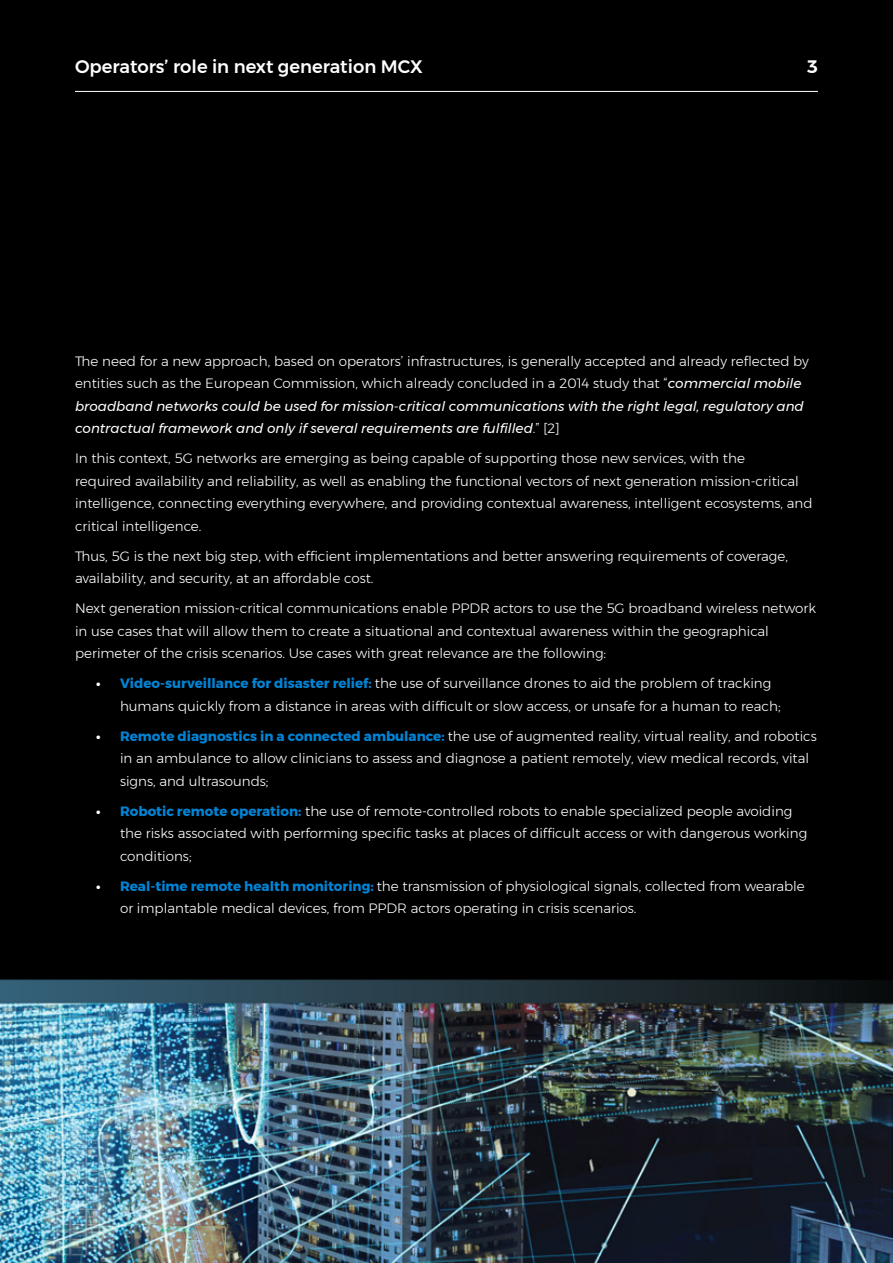
<style>
.page{position:relative;width:893px;height:1263px;background:#000}
.page>*{position:absolute;margin:0;border:0;box-sizing:border-box;transform-origin:0 0}
.t1{font:500 18px "Montserrat";color:#fff}
.t2{font:600 18px "Montserrat";color:#fff}
.t3{font:300 13.5px/22.5px "Montserrat";color:#fff}
.s1{font-weight:400;font-style:italic}
.s2{font-weight:700}
.s3{font-weight:700;color:#0084d6}
</style>
<div class="page">
<hr style="left:75px;top:91px;width:743px;height:1px;background:#fff">
<img style="left:0;top:979px;width:893px;height:284px">
<h1 class="t1" style="left:75px;top:52px;width:349px">Operators’ role in next generation MCX</h1>
<h1 class="t2" style="left:807px;top:52px;width:12px">3</h1>
<p class="t3" style="left:75px;top:349px;width:735px">The need for a new approach, based on operators’ infrastructures, is generally accepted and already reflected by entities such as the European Commission, which already concluded in a 2014 study that “<span class="s1">commercial mobile broadband networks could be used for mission-critical communications with the right legal, regulatory and contractual framework and only if several requirements are fulfilled</span>.” [2]</p>
<p class="t3" style="left:75px;top:447px;width:739px">In this context, 5G networks are emerging as being capable of supporting those new services, with the<br>required availability and reliability, as well as enabling the functional vectors of next generation mission-critical intelligence, connecting everything everywhere, and providing contextual awareness, intelligent ecosystems, and critical intelligence.</p>
<p class="t3" style="left:75px;top:544px;width:714px">Thus, 5G is the next big step, with efficient implementations and better answering requirements of coverage, availability, and security, at an affordable cost.</p>
<p class="t3" style="left:75px;top:597px;width:742px">Next generation mission-critical communications enable PPDR actors to use the 5G broadband wireless network in use cases that will allow them to create a situational and contextual awareness within the geographical perimeter of the crisis scenarios. Use cases with great relevance are the following:</p>
<p class="t3" style="left:120px;top:672px;width:662px;text-indent:-24px"><span class="s2">•</span> <span class="s3">Video-surveillance for disaster relief:</span> the use of surveillance drones to aid the problem of tracking humans quickly from a distance in areas with difficult or slow access, or unsafe for a human to reach;</p>
<p class="t3" style="left:120px;top:724px;width:698px;text-indent:-24px"><span class="s2">•</span> <span class="s3">Remote diagnostics in a connected ambulance:</span> the use of augmented reality, virtual reality, and robotics in an ambulance to allow clinicians to assess and diagnose a patient remotely, view medical records, vital signs, and ultrasounds;</p>
<p class="t3" style="left:120px;top:799px;width:689px;text-indent:-24px"><span class="s2">•</span> <span class="s3">Robotic remote operation:</span> the use of remote-controlled robots to enable specialized people avoiding the risks associated with performing specific tasks at places of difficult access or with dangerous working conditions;</p>
<p class="t3" style="left:120px;top:874px;width:686px;text-indent:-24px"><span class="s2">•</span> <span class="s3">Real-time remote health monitoring:</span> the transmission of physiological signals, collected from wearable or implantable medical devices, from PPDR actors operating in crisis scenarios.</p>
</div>
